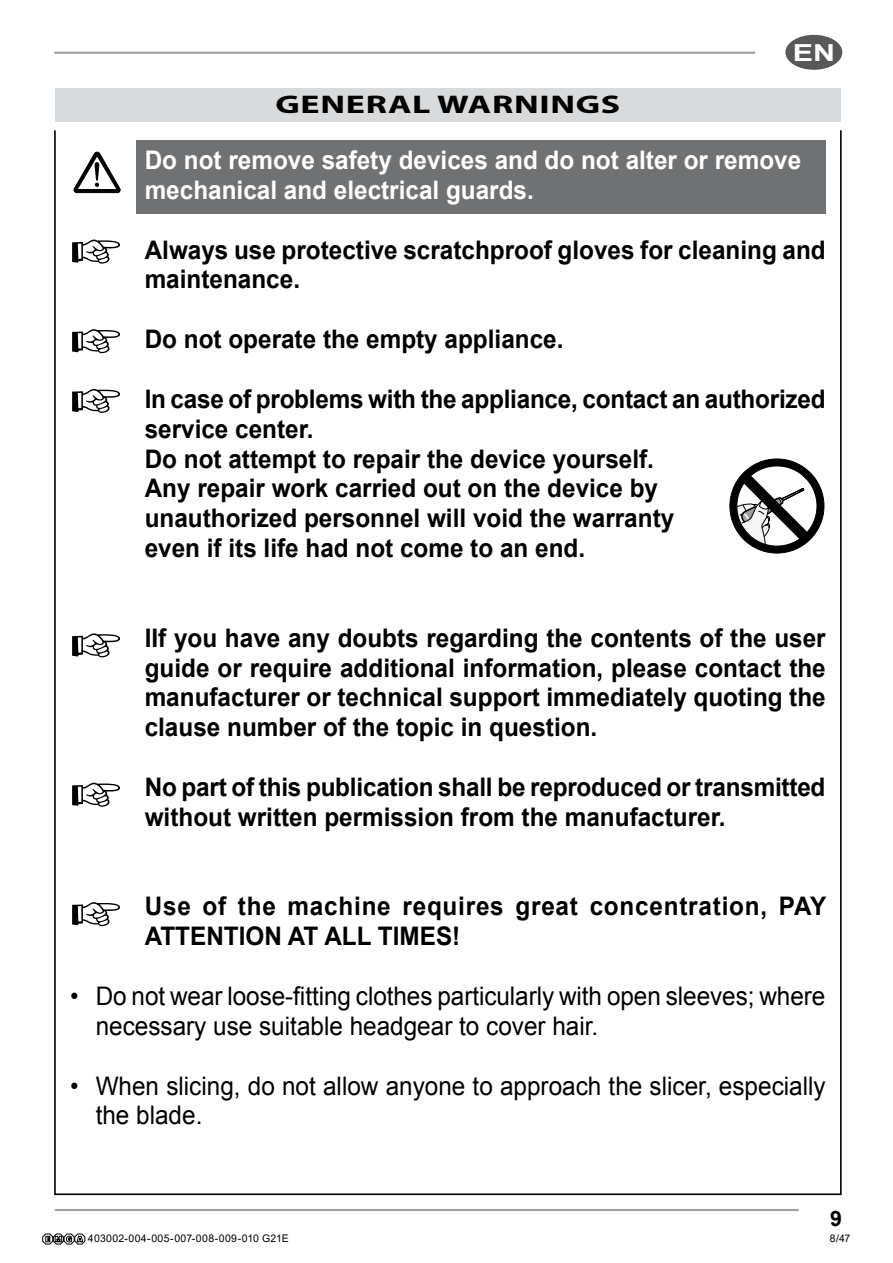
<style>
.page{position:relative;width:893px;height:1263px;background:#fff}
.page>*{position:absolute;margin:0;border:0;box-sizing:border-box;transform-origin:0 0}
.t1{font:700 25.65px/29.8px "Arial";color:#000;scale:.95 1}
.t2{font:25.65px/29.8px "Arial";color:#000;scale:.95 1}
.t3{font:700 25.65px/29.8px "Arial";color:#fff;scale:.95 1}
.t4{font:700 25.65px/29.8px "Arial";letter-spacing:.03em;color:#000;scale:.95 1}
.t5{font:700 25.65px "Myriad Pro";letter-spacing:.02em;color:#000;scale:1.4 1}
.t6{font:700 23.4px "Arial";color:#fff;scale:1.3 1}
.t7{font:700 21.3px "Arial";color:#000}
.t8{font:10.5px "Arial";letter-spacing:.03em;color:#000}
</style>
<div class="page">
<hr style="left:55px;top:1209px;width:743px;height:2px;background:#9c9e9f">
<hr style="left:54px;top:52px;width:701px;height:2px;background:#9c9e9f">
<div style="left:785px;top:35px;width:57px;height:35px;background:#58585a;border-radius:50%"></div>
<div style="left:55px;top:88px;width:786px;height:34px;background:#d9dadb"></div>
<div style="left:136px;top:141px;width:690px;height:73px;background:#707172"></div>
<svg style="left:74px;top:152px;width:46px;height:41px"></svg>
<div style="left:730px;top:459px;width:94px;height:94px;background:#000;border-radius:50%"></div>
<div style="left:737px;top:466px;width:80px;height:80px;background:#fff;border-radius:50%"></div>
<svg style="left:737px;top:473px;width:73px;height:73px"></svg>
<svg style="left:43px;top:1233px;width:42px;height:11px"></svg>
<p class="t6" style="left:793px;top:37px;width:34px">EN</p>
<p class="t5" style="left:275px;top:88px;width:248px">GENERAL WARNINGS</p>
<p class="t3" style="left:145px;top:146px;width:693px">Do not remove safety devices and do not alter or remove mechanical and electrical guards.</p>
<p class="t1" style="left:145px;top:235px;width:718px;text-indent:-75px">☞ Always use protective scratchproof gloves for cleaning and maintenance.</p>
<p class="t1" style="left:70px;top:325px;width:521px">☞ Do not operate the empty appliance.</p>
<p class="t1" style="left:145px;top:385px;width:718px;text-indent:-75px">☞ In case of problems with the appliance, contact an authorized service center.<br>Do not attempt to repair the device yourself.<br>Any repair work carried out on the device by<br>unauthorized personnel will void the warranty<br>even if its life had not come to an end.</p>
<p class="t1" style="left:145px;top:623px;width:718px;text-align:justify;text-indent:-75px">☞ IIf you have any doubts regarding the contents of the user guide or require additional information, please contact the manufacturer or technical support immediately quoting the clause number of the topic in question.</p>
<p class="t1" style="left:145px;top:773px;width:718px;text-indent:-75px">☞ No part of this publication shall be reproduced or transmitted without written permission from the manufacturer.</p>
<p class="t4" style="left:145px;top:892px;width:719px;text-indent:-75px">☞ Use of the machine requires great concentration, PAY<br>ATTENTION AT ALL TIMES!</p>
<p class="t2" style="left:96px;top:981px;width:770px;text-indent:-26px">• Do not wear loose-fitting clothes particularly with open sleeves; where necessary use suitable headgear to cover hair.</p>
<p class="t2" style="left:96px;top:1071px;width:770px;text-indent:-26px">• When slicing, do not allow anyone to approach the slicer, especially the blade.</p>
<p class="t7" style="left:830px;top:1204px;width:13px">9</p>
<p class="t8" style="left:88px;top:1231px;width:202px">403002-004-005-007-008-009-010 G21E</p>
<p class="t8" style="left:830px;top:1231px;width:22px">8/47</p>
</div>
